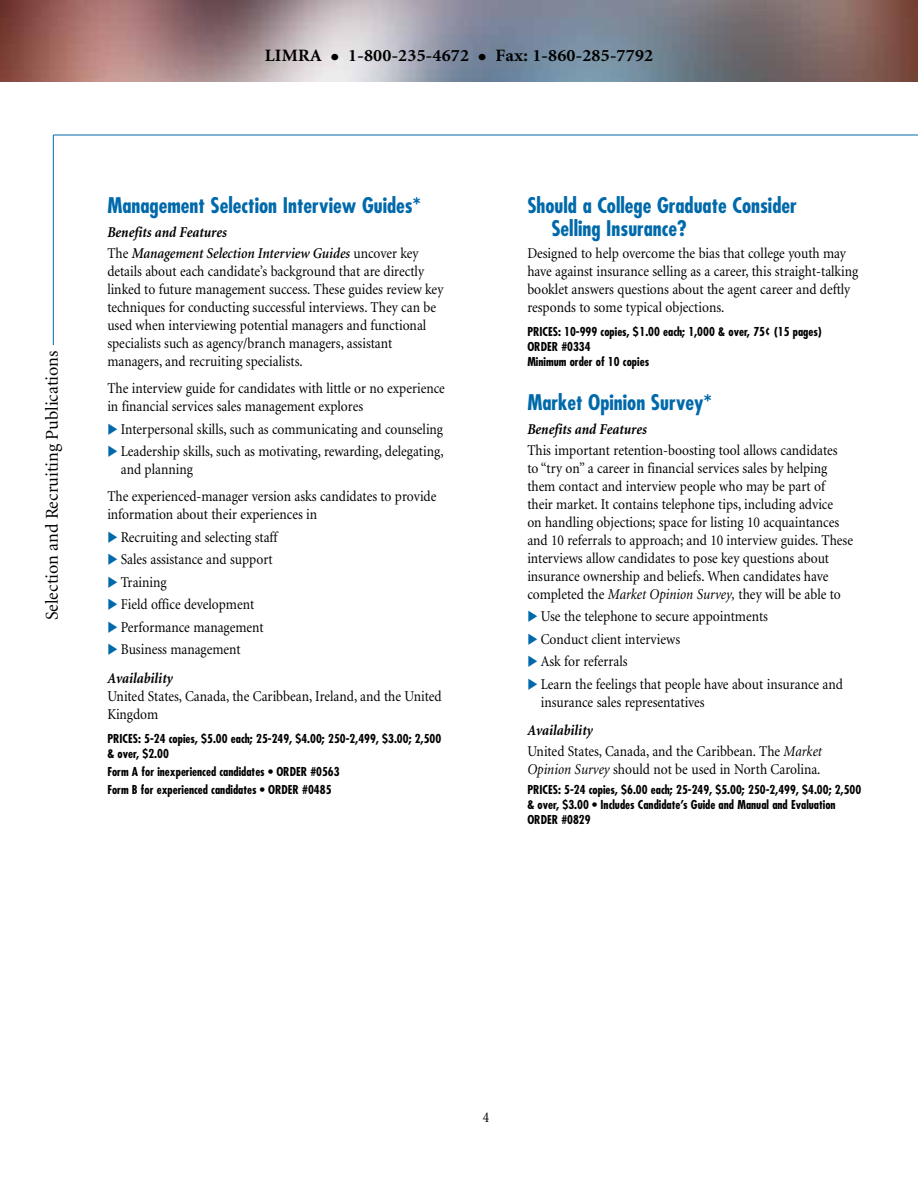
<style>
.page{position:relative;width:918px;height:1188px;background:#fff}
.page>*{position:absolute;margin:0;border:0;box-sizing:border-box;transform-origin:0 0}
.t1{font:700 condensed 21px/22.5px "Futura";color:#0069aa}
.t2{font:18px "Minion";color:#000}
.t3{font:700 17.4px "Minion";letter-spacing:.01em;color:#000;scale:1.06 1}
.t4{font:15px/18px "Minion";color:#000;scale:.9 1}
.t5{font:italic 600 15px/21px "Minion";color:#000;scale:.9 1}
.t6{font:italic 700 15px "Minion";color:#000;scale:.9 1}
.t7{font:700 condensed 12px/15px "Futura";color:#000}
.s1{font-size:27px}
.s2{font-weight:700}
.s3{font-weight:400;font-style:normal}
.s4{color:#0069aa}
.s5{font-weight:700;font-style:italic}
.s6{font-style:italic}
</style>
<div class="page">
<img style="left:0;top:0;width:918px;height:82px">
<hr style="left:53px;top:135px;width:1px;height:210px;background:#0069aa">
<hr style="left:53px;top:135px;width:865px;height:1px;background:#0069aa">
<p class="t3" style="left:265px;top:47px;width:368px">LIMRA <span class="s1">•</span> 1-800-235-4672 <span class="s1">•</span> Fax: 1-860-285-7792</p>
<p class="t2" style="left:43px;top:620px;width:271px;rotate:-90deg">Selection and Recruiting Publications</p>
<h1 class="t1" style="left:107px;top:194px;width:315px">Management Selection Interview Guides*</h1>
<p class="t5" style="left:107px;top:222px;width:347px"><span class="s2">Benefits and Features<br></span><span class="s3">The</span> Management Selection Interview Guides <span class="s3">uncover key</span></p>
<p class="t4" style="left:107px;top:263px;width:375px">details about each candidate’s background that are directly linked to future management success. These guides review key techniques for conducting successful interviews. They can be used when interviewing potential managers and functional specialists such as agency/branch managers, assistant managers, and recruiting specialists.</p>
<p class="t4" style="left:107px;top:380px;width:377px">The interview guide for candidates with little or no experience in financial services sales management explores</p>
<p class="t4" style="left:107px;top:420px;width:375px"><span class="s4">◆</span> Interpersonal skills, such as communicating and counseling</p>
<p class="t4" style="left:121px;top:443px;width:360px;text-indent:-14px"><span class="s4">◆</span> Leadership skills, such as motivating, rewarding, delegating, and planning</p>
<p class="t4" style="left:107px;top:488px;width:367px">The experienced-manager version asks candidates to provide information about their experiences in</p>
<p class="t4" style="left:107px;top:528px;width:191px"><span class="s4">◆</span> Recruiting and selecting staff</p>
<p class="t4" style="left:107px;top:551px;width:185px"><span class="s4">◆</span> Sales assistance and support</p>
<p class="t4" style="left:107px;top:573px;width:67px"><span class="s4">◆</span> Training</p>
<p class="t4" style="left:107px;top:596px;width:165px"><span class="s4">◆</span> Field office development</p>
<p class="t4" style="left:107px;top:618px;width:175px"><span class="s4">◆</span> Performance management</p>
<p class="t4" style="left:107px;top:636px;width:150px;line-height:28.5px"><span class="s4">◆</span> Business management<br><span class="s5">Availability</span></p>
<p class="t4" style="left:107px;top:687px;width:373px">United States, Canada, the Caribbean, Ireland, and the United<br>Kingdom</p>
<p class="t7" style="left:107px;top:731px;width:336px">PRICES: 5-24 copies, $5.00 each; 25-249, $4.00; 250-2,499, $3.00; 2,500 &amp; over, $2.00</p>
<p class="t7" style="left:107px;top:762px;width:234px;line-height:18px">Form A for inexperienced candidates • ORDER #0563<br>Form B for experienced candidates • ORDER #0485</p>
<h1 class="t1" style="left:551px;top:194px;width:247px;text-indent:-24px">Should a College Graduate Consider<br>Selling Insurance?</h1>
<p class="t4" style="left:527px;top:245px;width:369px">Designed to help overcome the bias that college youth may have against insurance selling as a career, this straight-talking booklet answers questions about the agent career and deftly responds to some typical objections.</p>
<p class="t7" style="left:527px;top:324px;width:296px">PRICES: 10-999 copies, $1.00 each; 1,000 &amp; over, 75¢ (15 pages)<br>ORDER #0334<br>Minimum order of 10 copies</p>
<h1 class="t1" style="left:527px;top:391px;width:186px">Market Opinion Survey*</h1>
<p class="t6" style="left:527px;top:421px;width:134px">Benefits and Features</p>
<p class="t4" style="left:527px;top:441px;width:363px">This important retention-boosting tool allows candidates<br>to “try on” a career in financial services sales by helping them contact and interview people who may be part of their market. It contains telephone tips, including advice<br>on handling objections; space for listing 10 acquaintances and 10 referrals to approach; and 10 interview guides. These interviews allow candidates to pose key questions about insurance ownership and beliefs. When candidates have completed the <span class="s6">Market Opinion Survey,</span> they will be able to</p>
<p class="t4" style="left:527px;top:608px;width:269px"><span class="s4">◆</span> Use the telephone to secure appointments</p>
<p class="t4" style="left:527px;top:630px;width:171px"><span class="s4">◆</span> Conduct client interviews</p>
<p class="t4" style="left:527px;top:653px;width:113px"><span class="s4">◆</span> Ask for referrals</p>
<p class="t4" style="left:541px;top:675px;width:337px;text-indent:-14px"><span class="s4">◆</span> Learn the feelings that people have about insurance and insurance sales representatives</p>
<p class="t4" style="left:527px;top:720px;width:329px;line-height:21px"><span class="s5">Availability<br></span>United States, Canada, and the Caribbean. The <span class="s6">Market</span></p>
<p class="t4" style="left:527px;top:761px;width:327px"><span class="s6">Opinion Survey</span> should not be used in North Carolina.</p>
<p class="t7" style="left:527px;top:782px;width:336px">PRICES: 5-24 copies, $6.00 each; 25-249, $5.00; 250-2,499, $4.00; 2,500 &amp; over, $3.00 • Includes Candidate’s Guide and Manual and Evaluation<br>ORDER #0829</p>
<p class="t4" style="left:483px;top:1109px;width:9px">4</p>
</div>
